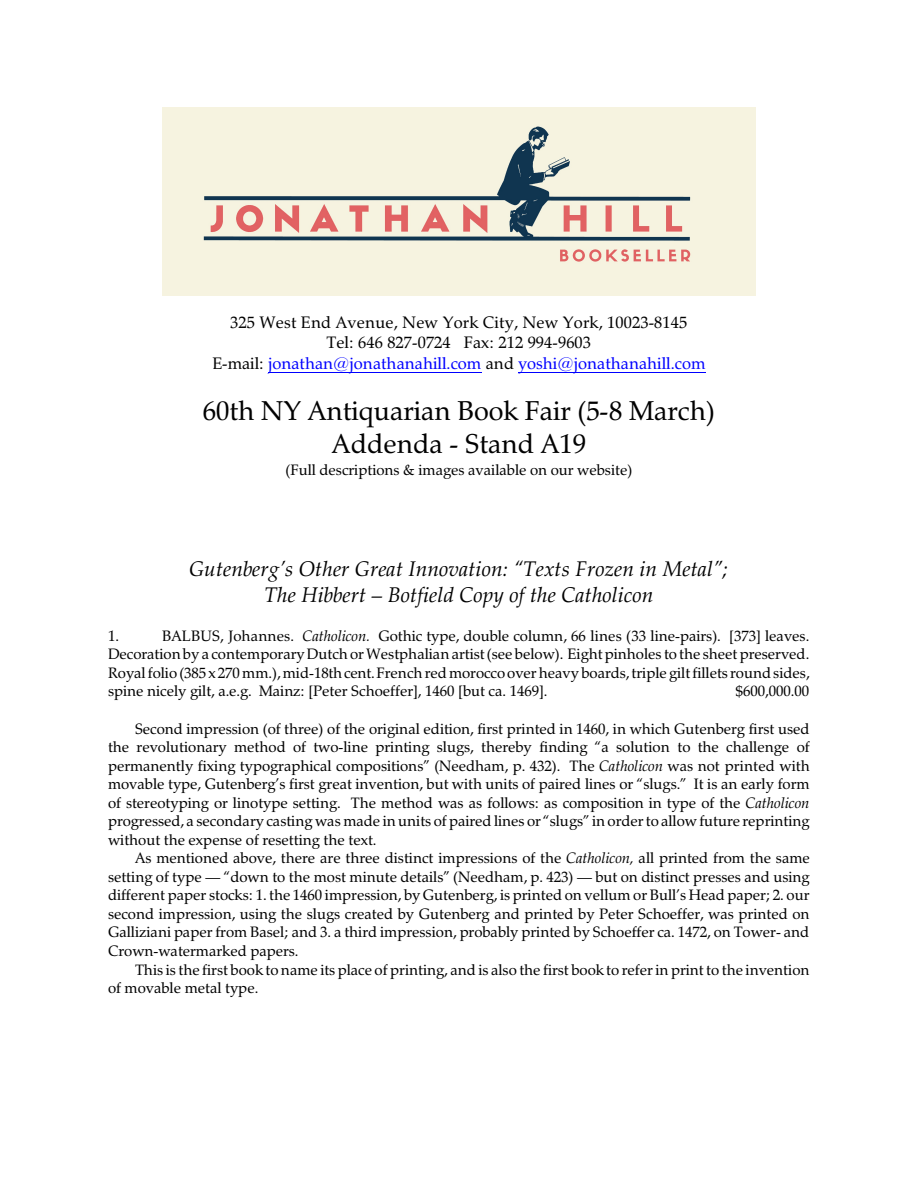
<style>
.page{position:relative;width:918px;height:1188px;background:#fff}
.page>*{position:absolute;margin:0;border:0;box-sizing:border-box;transform-origin:0 0}
.t1{font:27px/33.5px "Zapf Calligraphic 801 BT";color:#000;text-align:center}
.t2{font:italic 21px/26.1px "Zapf Calligraphic 801 BT";letter-spacing:.01em;color:#000;text-align:center}
.t3{font:16.5px/20.5px "Zapf Calligraphic 801 BT";letter-spacing:.005em;color:#000;text-align:center}
.t4{font:15px/18.6px "Zapf Calligraphic 801 BT";color:#000;text-align:justify}
.s1{color:#00f}
.s2{font-style:italic}
</style>
<div class="page">
<img style="left:162px;top:108px;width:593px;height:188px">
<hr style="left:268px;top:372px;width:214px;height:1px;background:#00f">
<hr style="left:518px;top:372px;width:188px;height:1px;background:#00f">
<p class="t3" style="left:212px;top:313px;width:495px">325 West End Avenue, New York City, New York, 10023-8145<br>Tel: 646 827-0724 Fax: 212 994-9603<br>E-mail: <span class="s1">jonathan@jonathanahill.com</span> and <span class="s1">yoshi@jonathanahill.com</span></p>
<h1 class="t1" style="left:203px;top:396px;width:513px">60th NY Antiquarian Book Fair (5-8 March)<br>Addenda - Stand A19</h1>
<p class="t4" style="left:286px;top:462px;width:348px">(Full descriptions &amp; images available on our website)</p>
<h2 class="t2" style="left:189px;top:557px;width:540px">Gutenberg’s Other Great Innovation: “Texts Frozen in Metal”;<br>The Hibbert – Botfield Copy of the Catholicon</h2>
<p class="t4" style="left:108px;top:628px;width:703px;text-indent:54px">BALBUS, Johannes. <span class="s2">Catholicon.</span> Gothic type, double column, 66 lines (33 line-pairs). [373] leaves.<br>Decoration by a contemporary Dutchor Westphalian artist (see below). Eight pinholes to the sheet preserved.<br>Royalfolio (385 x 270 mm.),mid-18thcent.French red moroccoover heavy boards,triple gilt fillets round sides, spine nicely gilt, a.e.g. Mainz: [Peter Schoeffer], 1460 [but ca. 1469].</p>
<p class="t4" style="left:108px;top:628px;width:13px">1.</p>
<p class="t4" style="left:736px;top:683px;width:75px">$600,000.00</p>
<p class="t4" style="left:108px;top:720px;width:703px;text-indent:27px">Second impression (of three) of the original edition, first printed in 1460, in which Gutenberg first used the revolutionary method of two-line printing slugs, thereby finding “a solution to the challenge of permanently fixing typographical compositions” (Needham, p. 432). The <span class="s2">Catholicon</span> was not printed with movable type, Gutenberg’s first great invention, but with units of paired lines or “slugs.” It is an early form of stereotyping or linotype setting. The method was as follows: as composition in type of the <span class="s2">Catholicon </span>progressed, a secondary casting was made in units of paired lines or “slugs” in order to allow future reprinting without the expense of resetting the text.</p>
<p class="t4" style="left:108px;top:850px;width:703px;text-indent:27px">As mentioned above, there are three distinct impressions of the <span class="s2">Catholicon,</span> all printed from the same setting of type — “down to the most minute details” (Needham, p. 423) — but on distinct presses and using different paper stocks: 1. the 1460 impression, by Gutenberg, is printed on vellum or Bull’s Head paper; 2. our second impression, using the slugs created by Gutenberg and printed by Peter Schoeffer, was printed on Galliziani paper from Basel; and 3. a third impression, probably printed by Schoeffer ca. 1472, on Tower- and Crown-watermarked papers.</p>
<p class="t4" style="left:108px;top:961px;width:703px;text-indent:27px">This is the first book to name its place of printing, and is also the first book to refer in print to the invention of movable metal type.</p>
</div>
